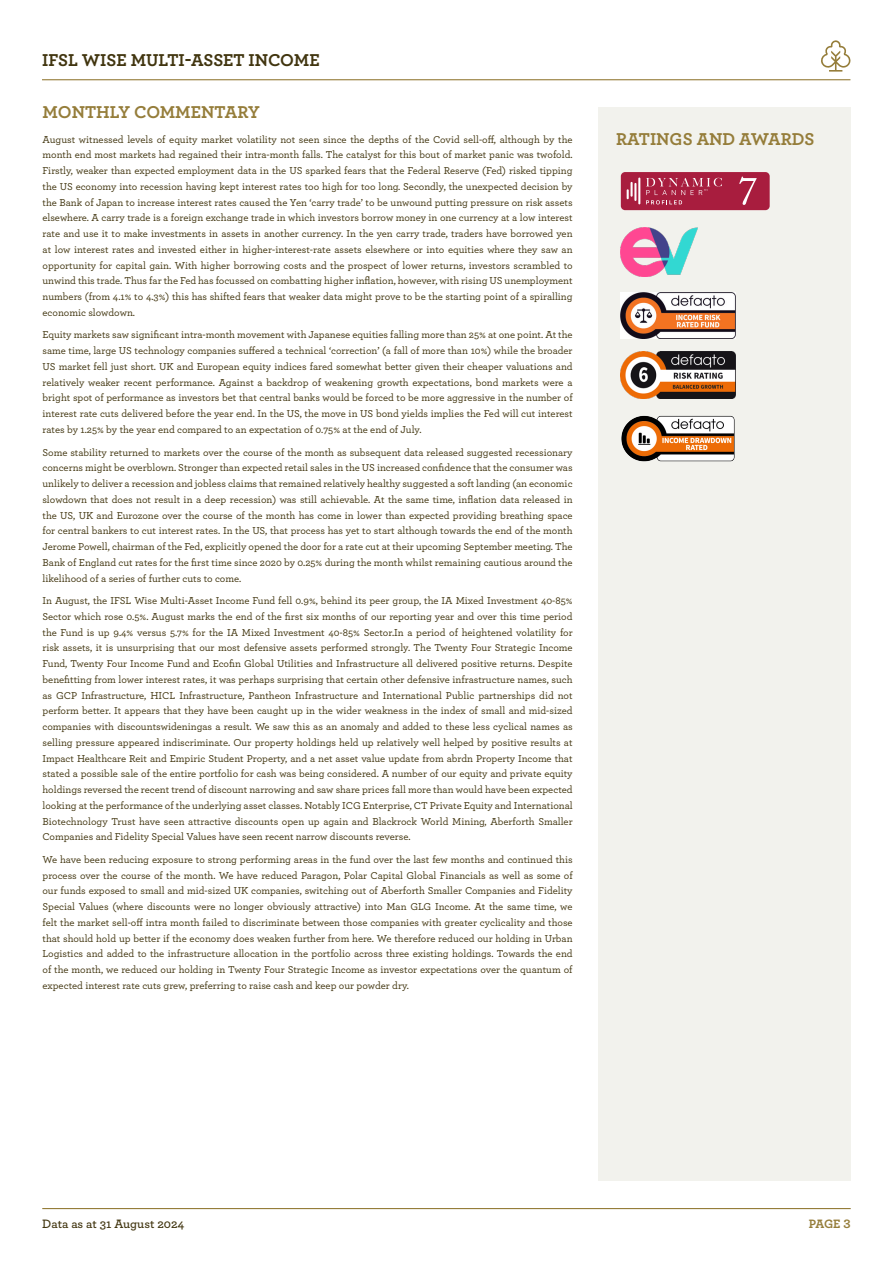
<style>
.page{position:relative;width:893px;height:1263px;background:#fff}
.page>*{position:absolute;margin:0;border:0;box-sizing:border-box;transform-origin:0 0}
.t1{font:700 18px "Archer";color:#957d3a}
.t2{font:700 18px "Archer";color:#41350f}
.t3{font:600 12.75px "Archer";color:#41350f}
.t4{font:700 12.75px "Archer";color:#957d3a}
.t5{font:500 10.5px/15.8px "Archer";color:#41350f;text-align:justify}
</style>
<div class="page">
<div style="left:598px;top:108px;width:252px;height:1073px;background:#f2f2ed"></div>
<hr style="left:42px;top:79px;width:808px;height:1px;background:#957d3a">
<hr style="left:42px;top:1208px;width:809px;height:1px;background:#957d3a">
<svg style="left:821px;top:40px;width:30px;height:32px"></svg>
<img style="left:621px;top:292px;width:115px;height:47px">
<div style="left:621px;top:172px;width:149px;height:38px;background:#a81d3e;border-radius:4px"></div>
<svg style="left:739px;top:177px;width:18px;height:28px"></svg>
<svg style="left:627px;top:183px;width:9px;height:18px"></svg>
<hr style="left:638px;top:178px;width:2px;height:26px;background:#fff">
<hr style="left:630px;top:182px;width:3px;height:15px;background:#fff">
<svg style="left:646px;top:178px;width:76px;height:26px"></svg>
<img style="left:621px;top:352px;width:115px;height:46px">
<img style="left:621px;top:227px;width:76px;height:49px">
<img style="left:621px;top:415px;width:114px;height:47px">
<h1 class="t2" style="left:42px;top:46px;width:279px">IFSL WISE MULTI-ASSET INCOME</h1>
<h1 class="t1" style="left:43px;top:98px;width:219px">MONTHLY COMMENTARY</h1>
<p class="t5" style="left:43px;top:131px;width:532px">August witnessed levels of equity market volatility not seen since the depths of the Covid sell-off, although by the month end most markets had regained their intra-month falls. The catalyst for this bout of market panic was twofold.<br>Firstly, weaker than expected employment data in the US sparked fears that the Federal Reserve (Fed) risked tipping the US economy into recession having kept interest rates too high for too long. Secondly, the unexpected decision by the Bank of Japan to increase interest rates caused the Yen ‘carry trade’ to be unwound putting pressure on risk assets elsewhere. A carry trade is a foreign exchange trade in which investors borrow money in one currency at a low interest rate and use it to make investments in assets in another currency. In the yen carry trade, traders have borrowed yen at low interest rates and invested either in higher-interest-rate assets elsewhere or into equities where they saw an opportunity for capital gain. With higher borrowing costs and the prospect of lower returns, investors scrambled to unwind this trade. Thus far the Fed has focussed on combatting higher inflation, however, with rising US unemployment numbers (from 4.1% to 4.3%) this has shifted fears that weaker data might prove to be the starting point of a spiralling economic slowdown.</p>
<p class="t5" style="left:43px;top:326px;width:532px">Equity markets saw significant intra-month movement with Japanese equities falling more than 25% at one point. At the same time, large US technology companies suffered a technical ‘correction’ (a fall of more than 10%) while the broader US market fell just short. UK and European equity indices fared somewhat better given their cheaper valuations and relatively weaker recent performance. Against a backdrop of weakening growth expectations, bond markets were a bright spot of performance as investors bet that central banks would be forced to be more aggressive in the number of interest rate cuts delivered before the year end. In the US, the move in US bond yields implies the Fed will cut interest rates by 1.25% by the year end compared to an expectation of 0.75% at the end of July.</p>
<p class="t5" style="left:43px;top:444px;width:532px">Some stability returned to markets over the course of the month as subsequent data released suggested recessionary concerns might be overblown. Stronger than expected retail sales in the US increased confidence that the consumer was unlikely to deliver a recession and jobless claims that remained relatively healthy suggested a soft landing (an economic slowdown that does not result in a deep recession) was still achievable. At the same time, inflation data released in the US, UK and Eurozone over the course of the month has come in lower than expected providing breathing space for central bankers to cut interest rates. In the US, that process has yet to start although towards the end of the month Jerome Powell, chairman of the Fed, explicitly opened the door for a rate cut at their upcoming September meeting. The Bank of England cut rates for the first time since 2020 by 0.25% during the month whilst remaining cautious around the likelihood of a series of further cuts to come.</p>
<p class="t5" style="left:43px;top:592px;width:532px">In August, the IFSL Wise Multi-Asset Income Fund fell 0.9%, behind its peer group, the IA Mixed Investment 40-85% Sector which rose 0.5%. August marks the end of the first six months of our reporting year and over this time period the Fund is up 9.4% versus 5.7% for the IA Mixed Investment 40-85% Sector.In a period of heightened volatility for risk assets, it is unsurprising that our most defensive assets performed strongly. The Twenty Four Strategic Income Fund, Twenty Four Income Fund and Ecofin Global Utilities and Infrastructure all delivered positive returns. Despite benefitting from lower interest rates, it was perhaps surprising that certain other defensive infrastructure names, such as GCP Infrastructure, HICL Infrastructure, Pantheon Infrastructure and International Public partnerships did not perform better. It appears that they have been caught up in the wider weakness in the index of small and mid-sized companies with discountswideningas a result. We saw this as an anomaly and added to these less cyclical names as selling pressure appeared indiscriminate. Our property holdings held up relatively well helped by positive results at Impact Healthcare Reit and Empiric Student Property, and a net asset value update from abrdn Property Income that stated a possible sale of the entire portfolio for cash was being considered. A number of our equity and private equity holdings reversed the recent trend of discount narrowing and saw share prices fall more than would have been expected looking at the performance of the underlying asset classes. Notably ICG Enterprise, CT Private Equity and International Biotechnology Trust have seen attractive discounts open up again and Blackrock World Mining, Aberforth Smaller Companies and Fidelity Special Values have seen recent narrow discounts reverse.</p>
<p class="t5" style="left:43px;top:851px;width:532px">We have been reducing exposure to strong performing areas in the fund over the last few months and continued this process over the course of the month. We have reduced Paragon, Polar Capital Global Financials as well as some of our funds exposed to small and mid-sized UK companies, switching out of Aberforth Smaller Companies and Fidelity Special Values (where discounts were no longer obviously attractive) into Man GLG Income. At the same time, we felt the market sell-off intra month failed to discriminate between those companies with greater cyclicality and those that should hold up better if the economy does weaken further from here. We therefore reduced our holding in Urban Logistics and added to the infrastructure allocation in the portfolio across three existing holdings. Towards the end of the month, we reduced our holding in Twenty Four Strategic Income as investor expectations over the quantum of expected interest rate cuts grew, preferring to raise cash and keep our powder dry.</p>
<h1 class="t1" style="left:616px;top:125px;width:200px">RATINGS AND AWARDS</h1>
<p class="t3" style="left:42px;top:1214px;width:144px">Data as at 31 August 2024</p>
<p class="t4" style="left:809px;top:1214px;width:44px">PAGE 3</p>
</div>
